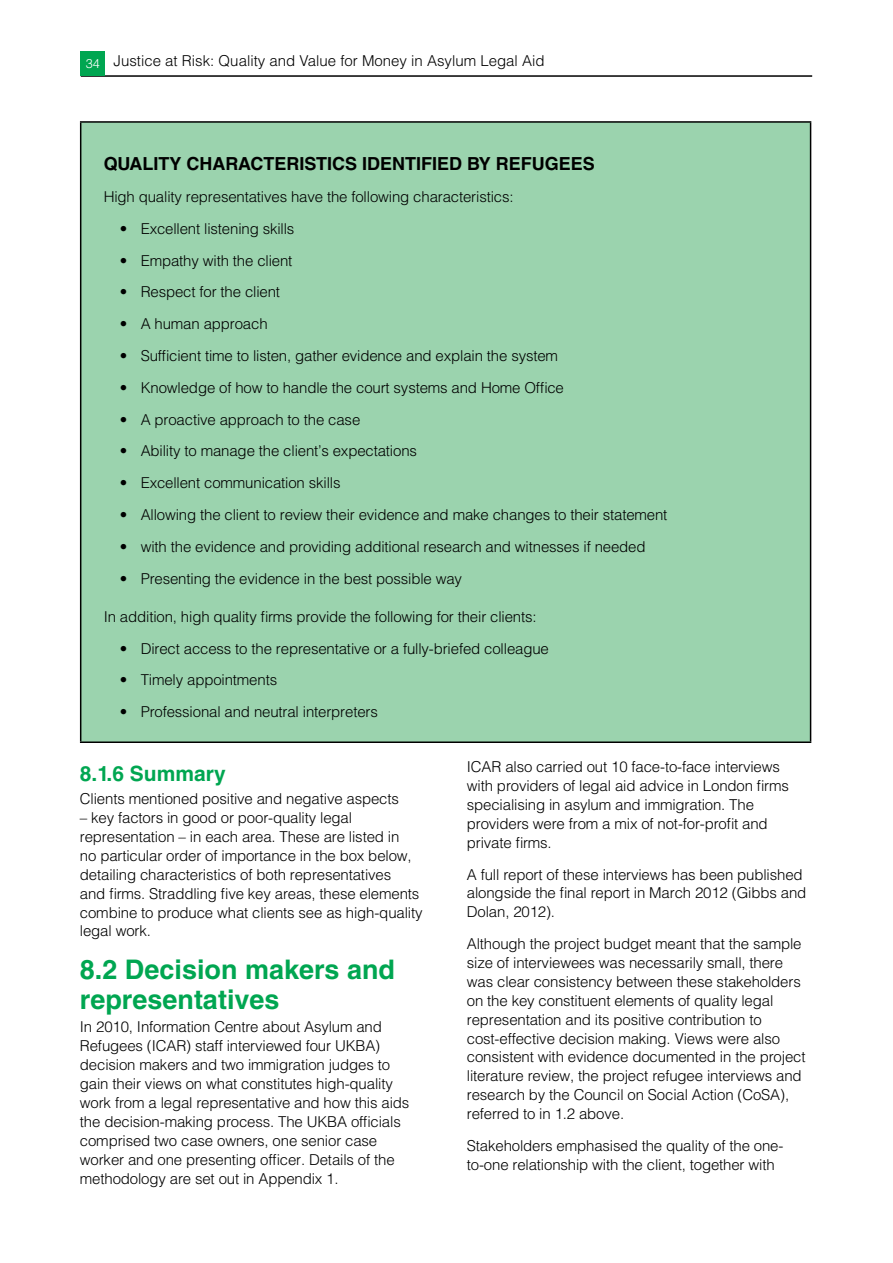
<style>
.page{position:relative;width:893px;height:1263px;background:#fff}
.page>*{position:absolute;margin:0;border:0;box-sizing:border-box;transform-origin:0 0}
.t1{font:700 27px/30px "Helvetica LT Std";color:#00a651}
.t2{font:700 21px "Helvetica LT Std";color:#00a651}
.t3{font:700 18px "Helvetica LT Std";color:#000}
.t4{font:300 15px/18.9px "Helvetica LT Std";letter-spacing:-.01em;color:#000}
</style>
<div class="page">
<hr style="left:81px;top:75px;width:731px;height:2px;background:#000">
<div style="left:81px;top:51px;width:24px;height:24px;background:#00a651"></div>
<div style="left:81px;top:122px;width:730px;height:620px;background:#9bd3ae"></div>
<hr style="left:80px;top:121px;width:731px;height:2px;background:#000">
<hr style="left:80px;top:123px;width:1px;height:618px;background:#000">
<hr style="left:810px;top:123px;width:1px;height:618px;background:#000">
<hr style="left:80px;top:741px;width:731px;height:2px;background:#000">
<p class="t4" style="left:86px;top:51px;width:460px"><sub>34</sub> Justice at Risk: Quality and Value for Money in Asylum Legal Aid</p>
<p class="t3" style="left:104px;top:153px;width:493px">QUALITY CHARACTERISTICS IDENTIFIED BY REFUGEES</p>
<p class="t4" style="left:104px;top:187px;width:411px">High quality representatives have the following characteristics:</p>
<p class="t4" style="left:120px;top:219px;width:176px">• Excellent listening skills</p>
<p class="t4" style="left:120px;top:251px;width:174px">• Empathy with the client</p>
<p class="t4" style="left:120px;top:282px;width:162px">• Respect for the client</p>
<p class="t4" style="left:120px;top:314px;width:149px">• A human approach</p>
<p class="t4" style="left:120px;top:346px;width:440px">• Sufficient time to listen, gather evidence and explain the system</p>
<p class="t4" style="left:120px;top:378px;width:446px">• Knowledge of how to handle the court systems and Home Office</p>
<p class="t4" style="left:120px;top:410px;width:242px">• A proactive approach to the case</p>
<p class="t4" style="left:120px;top:441px;width:299px">• Ability to manage the client’s expectations</p>
<p class="t4" style="left:120px;top:473px;width:222px">• Excellent communication skills</p>
<p class="t4" style="left:120px;top:505px;width:549px">• Allowing the client to review their evidence and make changes to their statement</p>
<p class="t4" style="left:120px;top:537px;width:527px">• with the evidence and providing additional research and witnesses if needed</p>
<p class="t4" style="left:120px;top:569px;width:344px">• Presenting the evidence in the best possible way</p>
<p class="t4" style="left:104px;top:607px;width:434px">In addition, high quality firms provide the following for their clients:</p>
<p class="t4" style="left:120px;top:638px;width:431px">• Direct access to the representative or a fully-briefed colleague</p>
<p class="t4" style="left:120px;top:670px;width:159px">• Timely appointments</p>
<p class="t4" style="left:120px;top:702px;width:260px">• Professional and neutral interpreters</p>
<h2 class="t2" style="left:80px;top:761px;width:147px">8.1.6 Summary</h2>
<p class="t4" style="left:80px;top:789px;width:321px">Clients mentioned positive and negative aspects</p>
<p class="t4" style="left:80px;top:808px;width:344px">– key factors in good or poor-quality legal representation – in each area. These are listed in<br>no particular order of importance in the box below, detailing characteristics of both representatives<br>and firms. Straddling five key areas, these elements combine to produce what clients see as high-quality legal work.</p>
<h1 class="t1" style="left:80px;top:954px;width:317px">8.2 Decision makers and representatives</h1>
<p class="t4" style="left:80px;top:1017px;width:331px">In 2010, Information Centre about Asylum and Refugees (ICAR) staff interviewed four UKBA) decision makers and two immigration judges to gain their views on what constitutes high-quality work from a legal representative and how this aids the decision-making process. The UKBA officials comprised two case owners, one senior case worker and one presenting officer. Details of the methodology are set out in Appendix 1.</p>
<p class="t4" style="left:467px;top:757px;width:324px">ICAR also carried out 10 face-to-face interviews with providers of legal aid advice in London firms specialising in asylum and immigration. The providers were from a mix of not-for-profit and private firms.</p>
<p class="t4" style="left:467px;top:865px;width:341px">A full report of these interviews has been published alongside the final report in March 2012 (Gibbs and<br>Dolan, 2012).</p>
<p class="t4" style="left:467px;top:934px;width:340px">Although the project budget meant that the sample size of interviewees was necessarily small, there was clear consistency between these stakeholders on the key constituent elements of quality legal representation and its positive contribution to cost-effective decision making. Views were also consistent with evidence documented in the project literature review, the project refugee interviews and research by the Council on Social Action (CoSA), referred to in 1.2 above.</p>
<p class="t4" style="left:467px;top:1136px;width:318px">Stakeholders emphasised the quality of the one&shy;to-one relationship with the client, together with</p>
</div>
